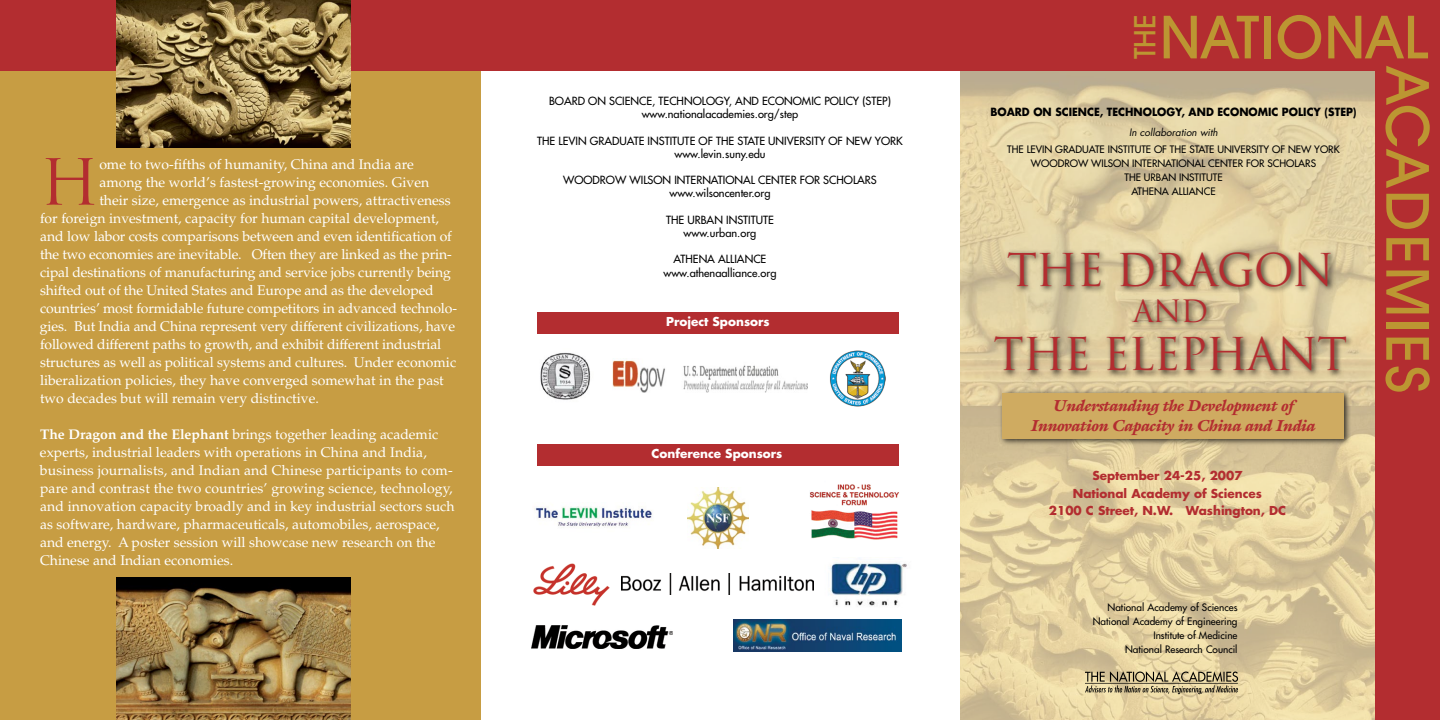
<style>
.page{position:relative;width:1440px;height:720px;background:#fff}
.page>*{position:absolute;margin:0;border:0;box-sizing:border-box;transform-origin:0 0}
.t1{font:61.8px "Trajan";color:#b32d30}
.t2{font:500 60px "Avant Garde IT Cby BT";letter-spacing:.025em;color:#bc9632}
.t3{font:44px "Trajan";letter-spacing:-.025em;color:#b32d30}
.t4{font:500 30px "Avant Garde IT Cby BT";color:#bc9632}
.t5{font:30px "Trajan";color:#b32d30}
.t6{font:italic 900 16px/20px "Galliard";letter-spacing:-.01em;color:#b32d30;text-align:center}
.t7{font:14px/18px "Palatino";color:#fff}
.t8{font:700 12px/18px "Futura";color:#b32d30;text-align:center}
.t9{font:700 12px "Futura";color:#fff}
.t10{font:11px/13.2px "Futura";color:#000;text-align:center}
.t11{font:700 11px "Futura";color:#000;scale:.95 1}
.t12{font:10px/14px "Futura";color:#000;text-align:center}
.t13{font:italic 10px "Futura";color:#000}
.s1{font-weight:700}
</style>
<div class="page">
<div style="left:0;top:68px;width:481px;height:652px;background:#c79d43"></div>
<img style="left:961px;top:71px;width:415px;height:649px">
<img style="left:1083px;top:670px;width:157px;height:24px">
<div style="left:0;top:0;width:1440px;height:71px;background:#b32d30"></div>
<div style="left:1376px;top:64px;width:64px;height:656px;background:#b32d30"></div>
<div style="left:991px;top:248px;width:363px;height:131px;background:#000;opacity:.82"></div>
<div style="left:537px;top:312px;width:362px;height:22px;background:#b32d30"></div>
<div style="left:537px;top:444px;width:362px;height:22px;background:#b32d30"></div>
<img style="left:534px;top:506px;width:118px;height:22px">
<img style="left:540px;top:352px;width:51px;height:48px">
<img style="left:612px;top:360px;width:195px;height:32px">
<img style="left:830px;top:350px;width:56px;height:57px">
<img style="left:810px;top:484px;width:89px;height:56px">
<img style="left:687px;top:487px;width:61px;height:61px">
<img style="left:734px;top:620px;width:168px;height:32px">
<img style="left:531px;top:626px;width:141px;height:23px">
<img style="left:830px;top:562px;width:77px;height:44px">
<img style="left:533px;top:563px;width:77px;height:43px">
<img style="left:621px;top:573px;width:192px;height:22px">
<div style="left:998px;top:389px;width:353px;height:57px;background:#000;opacity:.75"></div>
<div style="left:1002px;top:393px;width:342px;height:45px;background:#cfab61"></div>
<img style="left:116px;top:0;width:235px;height:148px">
<img style="left:116px;top:577px;width:235px;height:143px">
<h1 class="t1" style="left:40px;top:145px;width:61px">H</h1>
<p class="t7" style="left:99px;top:155px;width:316px">ome to two-fifths of humanity, China and India are</p>
<p class="t7" style="left:99px;top:173px;width:332px">among the world’s fastest-growing economies. Given</p>
<p class="t7" style="left:99px;top:191px;width:353px">their size, emergence as industrial powers, attractiveness</p>
<p class="t7" style="left:40px;top:209px;width:401px">for foreign investment, capacity for human capital development,</p>
<p class="t7" style="left:40px;top:227px;width:413px">and low labor costs comparisons between and even identification of</p>
<p class="t7" style="left:40px;top:245px;width:413px">the two economies are inevitable. Often they are linked as the prin-</p>
<p class="t7" style="left:40px;top:263px;width:412px">cipal destinations of manufacturing and service jobs currently being</p>
<p class="t7" style="left:40px;top:281px;width:395px">shifted out of the United States and Europe and as the developed</p>
<p class="t7" style="left:40px;top:299px;width:419px">countries’ most formidable future competitors in advanced technolo-</p>
<p class="t7" style="left:40px;top:317px;width:417px">gies. But India and China represent very different civilizations, have</p>
<p class="t7" style="left:40px;top:335px;width:403px">followed different paths to growth, and exhibit different industrial</p>
<p class="t7" style="left:40px;top:353px;width:418px">structures as well as political systems and cultures. Under economic</p>
<p class="t7" style="left:40px;top:371px;width:405px">liberalization policies, they have converged somewhat in the past</p>
<p class="t7" style="left:40px;top:389px;width:281px">two decades but will remain very distinctive.</p>
<p class="t7" style="left:40px;top:425px;width:416px"><span class="s1">The Dragon and the Elephant</span> brings together leading academic experts, industrial leaders with operations in China and India, business journalists, and Indian and Chinese participants to com&shy;pare and contrast the two countries’ growing science, technology, and innovation capacity broadly and in key industrial sectors such as software, hardware, pharmaceuticals, automobiles, aerospace, and energy. A poster session will showcase new research on the Chinese and Indian economies.</p>
<p class="t10" style="left:549px;top:94px;width:343px">BOARD ON SCIENCE, TECHNOLOGY, AND ECONOMIC POLICY (STEP) www.nationalacademies.org/step</p>
<p class="t10" style="left:537px;top:134px;width:367px">THE LEVIN GRADUATE INSTITUTE OF THE STATE UNIVERSITY OF NEW YORK www.levin.suny.edu</p>
<p class="t10" style="left:563px;top:173px;width:315px">WOODROW WILSON INTERNATIONAL CENTER FOR SCHOLARS www.wilsoncenter.org</p>
<p class="t10" style="left:666px;top:213px;width:109px">THE URBAN INSTITUTE www.urban.org</p>
<p class="t10" style="left:664px;top:253px;width:114px">ATHENA ALLIANCE www.athenaalliance.org</p>
<p class="t9" style="left:666px;top:313px;width:105px">Project Sponsors</p>
<p class="t9" style="left:652px;top:445px;width:132px">Conference Sponsors</p>
<h3 class="t4" style="left:1127px;top:59px;width:46px;rotate:-90deg">THE</h3>
<h2 class="t2" style="left:1160px;top:1px;width:271px">NATIONAL</h2>
<h2 class="t2" style="left:1444px;top:68px;width:327px;rotate:90deg">ACADEMIES</h2>
<p class="t11" style="left:990px;top:104px;width:387px">BOARD ON SCIENCE, TECHNOLOGY, AND ECONOMIC POLICY (STEP)</p>
<p class="t13" style="left:1129px;top:125px;width:90px">In collaboration with</p>
<p class="t12" style="left:1007px;top:142px;width:334px">THE LEVIN GRADUATE INSTITUTE OF THE STATE UNIVERSITY OF NEW YORK WOODROW WILSON INTERNATIONAL CENTER FOR SCHOLARS<br>THE URBAN INSTITUTE<br>ATHENA ALLIANCE</p>
<h3 class="t3" style="left:1007px;top:244px;width:329px">THE DRAGON</h3>
<h3 class="t5" style="left:1133px;top:293px;width:77px">AND</h3>
<h3 class="t3" style="left:993px;top:328px;width:356px">THE ELEPHANT</h3>
<p class="t6" style="left:1031px;top:395px;width:286px">Understanding the Development of<br>Innovation Capacity in China and India</p>
<p class="t8" style="left:1073px;top:466px;width:191px">September 24-25, 2007<br>National Academy of Sciences</p>
<p class="t8" style="left:1049px;top:501px;width:239px">2100 C Street, N.W. Washington, DC</p>
<p class="t12" style="left:1093px;top:600px;width:146px;text-align:right">National Academy of Sciences<br>National Academy of Engineering<br>Institute of Medicine<br>National Research Council</p>
</div>
